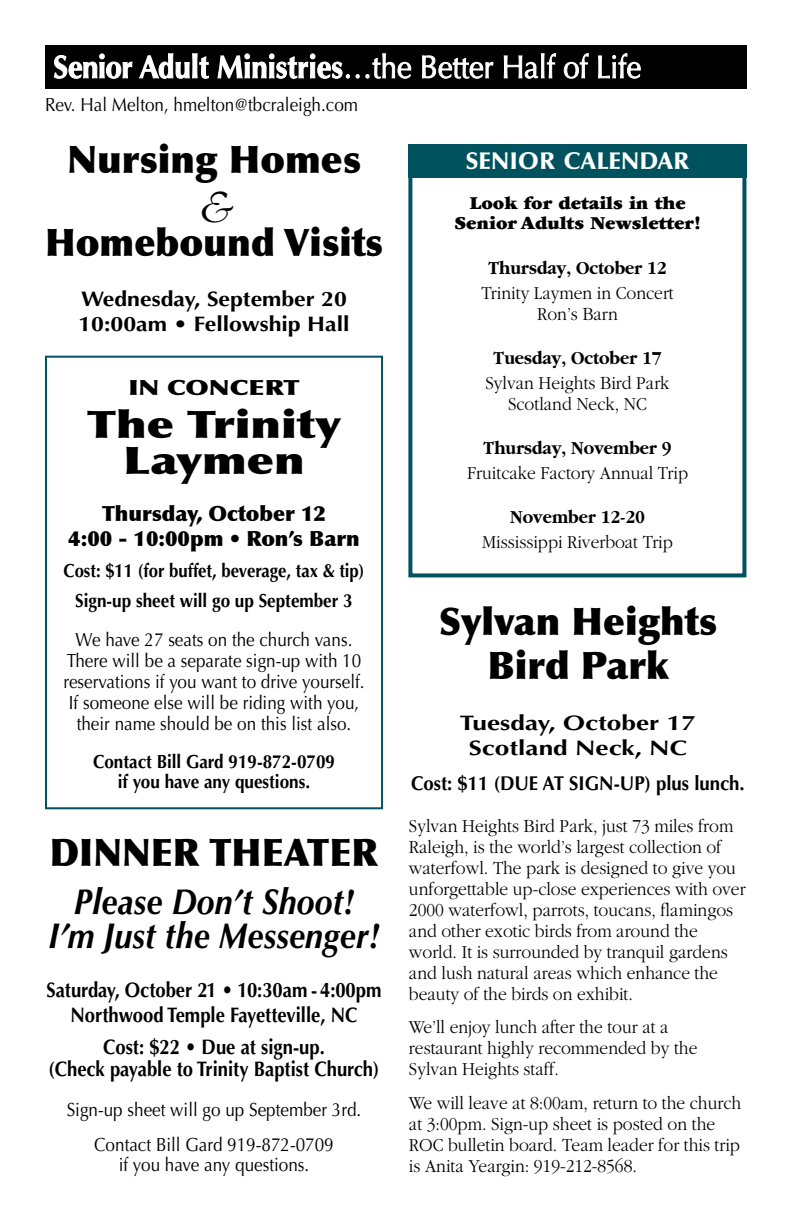
<style>
.page{position:relative;width:792px;height:1224px;background:#fff}
.page>*{position:absolute;margin:0;border:0;box-sizing:border-box;transform-origin:0 0}
.t1{font:italic 300 48px "Garamond";color:#000}
.t2{font:900 38px/44px "Optima";color:#000;text-align:center}
.t3{font:900 38px/36px "Optima";color:#000;text-align:center;scale:1.25 1}
.t4{font:900 38px "Optima";color:#000;scale:.95 1}
.t5{font:italic 700 36px/34px "Optima";letter-spacing:.005em;color:#000;text-align:center;scale:.89 1}
.t6{font:900 24px "Optima";letter-spacing:.005em;color:#fff}
.t7{font:700 21px/25.2px "Optima";color:#000;text-align:center;scale:.88 1}
.t8{font:700 21px/25.2px "Optima";color:#000;scale:1.1 1}
.t9{font:900 21px/25.2px "Optima";color:#000;text-align:center}
.t10{font:700 21px/25.2px "Optima";color:#000;text-align:center;scale:1.25 1}
.t11{font:900 21px "Optima";color:#000;scale:1.25 1}
.t12{font:700 20px "Optima";color:#000;scale:.93 1}
.t13{font:300 19px/21px "Garamond";color:#000;scale:.92 1}
.t14{font:19px/21px "Optima";color:#000;text-align:center;scale:.9 1}
.t15{font:700 19px "Garamond";color:#000;scale:.92 1}
.t16{font:700 19px/29.4px "Optima";color:#000;text-align:center;scale:.88 1}
.t17{font:700 19px/20px "Optima";color:#000;text-align:center;scale:.9 1}
.t18{font:900 19px/19.6px "Garamond";color:#000;text-align:center}
</style>
<div class="page">
<div style="left:45px;top:45px;width:702px;height:43px;background:#000"></div>
<svg style="left:54px;top:53px;width:78px;height:26px"></svg>
<svg style="left:139px;top:53px;width:70px;height:26px"></svg>
<svg style="left:356px;top:74px;width:4px;height:4px"></svg>
<svg style="left:218px;top:53px;width:132px;height:26px"></svg>
<svg style="left:366px;top:53px;width:45px;height:26px"></svg>
<svg style="left:422px;top:55px;width:72px;height:24px"></svg>
<svg style="left:504px;top:53px;width:52px;height:26px"></svg>
<svg style="left:564px;top:53px;width:25px;height:26px"></svg>
<svg style="left:598px;top:53px;width:43px;height:26px"></svg>
<div style="left:408px;top:144px;width:338px;height:433px;border:4px solid #00535e"></div>
<div style="left:408px;top:144px;width:338px;height:33px;background:#00535e"></div>
<div style="left:45px;top:356px;width:338px;height:453px;border:2px solid #00535e"></div>
<p class="t14" style="left:45px;top:94px;width:349px">Rev. Hal Melton, hmelton@tbcraleigh.com</p>
<h2 class="t2" style="left:67px;top:138px;width:296px">Nursing Homes</h2>
<h1 class="t1" style="left:199px;top:181px;width:32px">&amp;</h1>
<h2 class="t2" style="left:45px;top:221px;width:340px">Homebound Visits</h2>
<p class="t8" style="left:78px;top:287px;width:248px">Wednesday, September 20<br>10:00am • Fellowship Hall</p>
<p class="t11" style="left:128px;top:374px;width:111px">IN CONCERT</p>
<h2 class="t3" style="left:87px;top:407px;width:205px">The Trinity<br>Laymen</h2>
<p class="t9" style="left:68px;top:501px;width:293px">Thursday, October 12<br>4:00 - 10:00pm • Ron’s Barn</p>
<p class="t16" style="left:64px;top:556px;width:344px">Cost: $11 (for buffet, beverage, tax &amp; tip)<br>Sign-up sheet will go up September 3</p>
<p class="t14" style="left:63px;top:630px;width:336px">We have 27 seats on the church vans.<br>There will be a separate sign-up with 10 reservations if you want to drive yourself.<br>If someone else will be riding with you, their name should be on this list also.</p>
<p class="t17" style="left:93px;top:752px;width:270px">Contact Bill Gard 919-872-0709 if you have any questions.</p>
<h2 class="t4" style="left:50px;top:829px;width:57px">DINNER</h2>
<h2 class="t4" style="left:210px;top:829px;width:27px">THE</h2>
<h2 class="t4" style="left:284px;top:829px;width:51px">ATER</h2>
<h3 class="t5" style="left:49px;top:885px;width:373px">Please Don’t Shoot!<br>I’m Just the Messenger!</h3>
<p class="t7" style="left:47px;top:977px;width:382px">Saturday, October 21 • 10:30am - 4:00pm<br>Northwood Temple Fayetteville, NC</p>
<p class="t7" style="left:49px;top:1036px;width:377px;line-height:22px">Cost: $22 • Due at sign-up.<br>(Check payable to Trinity Baptist Church)</p>
<p class="t14" style="left:67px;top:1093px;width:329px;line-height:34.4px">Sign-up sheet will go up September 3rd.<br>Contact Bill Gard 919-872-0709</p>
<p class="t14" style="left:119px;top:1154px;width:213px">if you have any questions.</p>
<p class="t6" style="left:465px;top:147px;width:14px">SENI</p>
<p class="t6" style="left:518px;top:147px;width:173px">OR CALENDAR</p>
<p class="t18" style="left:454px;top:193px;width:248px">Look for details in the<br>Senior Adults Newsletter!</p>
<p class="t15" style="left:488px;top:257px;width:195px">Thursday, October 12</p>
<p class="t13" style="left:481px;top:283px;width:211px;text-align:center">Trinity Laymen in Concert<br>Ron’s Barn</p>
<p class="t15" style="left:494px;top:347px;width:184px">Tuesday, October 17</p>
<p class="t13" style="left:486px;top:373px;width:202px;text-align:center">Sylvan Heights Bird Park<br>Scotland Neck, NC</p>
<p class="t15" style="left:484px;top:437px;width:206px">Thursday, November 9</p>
<p class="t13" style="left:467px;top:463px;width:242px">Fruitcake Factory Annual Trip</p>
<p class="t15" style="left:510px;top:506px;width:148px">November 12-20</p>
<p class="t13" style="left:482px;top:532px;width:209px">Mississippi Riverboat Trip</p>
<h2 class="t2" style="left:439px;top:600px;width:280px">Sylvan Heights<br>Bird Park</h2>
<p class="t10" style="left:460px;top:710px;width:190px">Tuesday, October 17<br>Scotland Neck, NC</p>
<p class="t12" style="left:411px;top:771px;width:360px">Cost: $11 (DUE AT SIGN-UP) plus lunch.</p>
<p class="t13" style="left:409px;top:816px;width:367px">Sylvan Heights Bird Park, just 73 miles from Raleigh, is the world’s largest collection of waterfowl. The park is designed to give you unforgettable up-close experiences with over 2000 waterfowl, parrots, toucans, flamingos and other exotic birds from around the world. It is surrounded by tranquil gardens and lush natural areas which enhance the beauty of the birds on exhibit.</p>
<p class="t13" style="left:409px;top:1017px;width:315px">We’ll enjoy lunch after the tour at a restaurant highly recommended by the<br>Sylvan Heights staff.</p>
<p class="t13" style="left:409px;top:1092px;width:363px">We will leave at 8:00am, return to the church at 3:00pm. Sign-up sheet is posted on the ROC bulletin board. Team leader for this trip is Anita Yeargin: 919-212-8568.</p>
</div>
